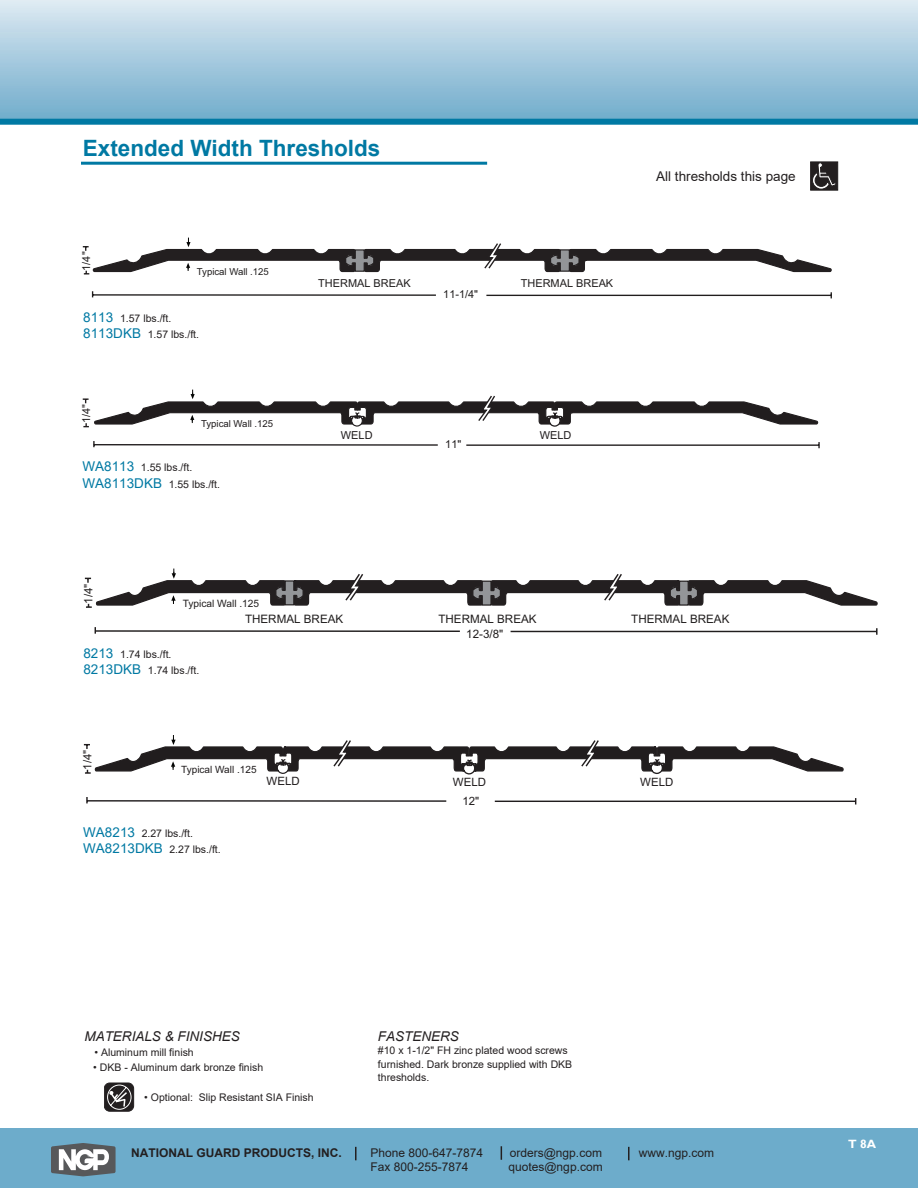
<style>
.page{position:relative;width:918px;height:1188px;background:#fff}
.page>*{position:absolute;margin:0;border:0;box-sizing:border-box;transform-origin:0 0}
.t1{font:700 22.5px "Arial";color:#0079a3}
.t2{font:italic 13.5px "Arial";color:#231f20}
.t3{font:13.5px "Arial";color:#231f20}
.t4{font:12px "Arial";color:#231f20}
.t5{font:700 12px "Arial";color:#231f20}
.t6{font:700 12px "Gill Sans";color:#fff}
.t7{font:11.7px "Arial";color:#211e1e}
.t8{font:11.55px "Arial";color:#211e1e}
.t9{font:11.4px "Arial";color:#211d1e}
.t10{font:10.95px "Arial";color:#211e1e}
.t11{font:10.95px "Arial";color:#211d1e}
.t12{font:10.5px/13.5px "Arial";color:#231f20}
.t13{font:10.2px "Arial";color:#211e1e}
.t14{font:10.05px "Arial";color:#211d1e}
.t15{font:9.6px "Arial";color:#211d1e}
.t16{font:9.6px "Arial";color:#211e1e}
.s1{font-size:13.5px;color:#0079a3}
</style>
<div class="page">
<div style="left:0;top:1128px;width:918px;height:60px;background:#6daccb"></div>
<svg style="left:501px;top:1146px;width:1px;height:14px"></svg>
<svg style="left:355px;top:1147px;width:2px;height:13px"></svg>
<svg style="left:628px;top:1147px;width:2px;height:13px"></svg>
<svg style="left:51px;top:1143px;width:65px;height:33px;background:#90979b"></svg>
<div style="left:0;top:0;width:918px;height:122px;background:linear-gradient(to bottom,#dfeaf3,#6daaca)"></div>
<div style="left:0;top:119px;width:918px;height:6px;background:#0079a3"></div>
<div style="left:104px;top:1083px;width:30px;height:28px;background:#231f20;border-radius:6px"></div>
<div style="left:104px;top:1083px;width:30px;height:28px;border:1px solid #231f20;border-radius:6px"></div>
<svg style="left:107px;top:1084px;width:25px;height:26px"></svg>
<hr style="left:81px;top:162px;width:406px;height:3px;background:#0079a3">
<hr style="left:94px;top:444px;width:344px;height:2px;background:#211d1e">
<hr style="left:466px;top:444px;width:353px;height:2px;background:#211d1e">
<svg style="left:83px;top:390px;width:735px;height:38px"></svg>
<svg style="left:811px;top:162px;width:27px;height:28px"></svg>
<svg style="left:812px;top:163px;width:24px;height:26px"></svg>
<hr style="left:93px;top:294px;width:343px;height:2px;background:#211e1e">
<hr style="left:486px;top:295px;width:345px;height:1px;background:#211e1e">
<svg style="left:83px;top:238px;width:749px;height:36px"></svg>
<svg style="left:876px;top:628px;width:2px;height:7px"></svg>
<hr style="left:95px;top:630px;width:365px;height:2px;background:#211e1e">
<hr style="left:511px;top:631px;width:366px;height:1px;background:#211e1e">
<svg style="left:85px;top:569px;width:793px;height:39px"></svg>
<hr style="left:87px;top:800px;width:359px;height:2px;background:#211d1e">
<hr style="left:495px;top:801px;width:361px;height:1px;background:#211d1e">
<svg style="left:84px;top:735px;width:760px;height:40px"></svg>
<p class="t1" style="left:83px;top:132px;width:299px">Extended Width Thresholds</p>
<p class="t10" style="left:79px;top:271px;width:21px;rotate:-90deg">1/4"</p>
<p class="t16" style="left:197px;top:265px;width:74px">Typical Wall .125</p>
<p class="t12" style="left:83px;top:311px;width:90px"><span class="s1">8113</span> 1.57 lbs./ft.</p>
<p class="t12" style="left:83px;top:327px;width:117px"><span class="s1">8113DKB</span> 1.57 lbs./ft.</p>
<p class="t11" style="left:79px;top:423px;width:21px;rotate:-90deg">1/4"</p>
<p class="t15" style="left:201px;top:417px;width:74px">Typical Wall .125</p>
<p class="t12" style="left:82px;top:461px;width:111px"><span class="s1">WA8113</span> 1.55 lbs./ft.</p>
<p class="t12" style="left:82px;top:477px;width:139px"><span class="s1">WA8113DKB</span> 1.55 lbs./ft.</p>
<p class="t10" style="left:318px;top:276px;width:94px">THERMAL BREAK</p>
<p class="t10" style="left:521px;top:276px;width:94px">THERMAL BREAK</p>
<p class="t10" style="left:443px;top:287px;width:36px">11-1/4"</p>
<p class="t11" style="left:341px;top:427px;width:33px">WELD</p>
<p class="t11" style="left:540px;top:427px;width:33px">WELD</p>
<p class="t11" style="left:445px;top:437px;width:18px">11"</p>
<p class="t3" style="left:656px;top:167px;width:141px">All thresholds this page</p>
<p class="t8" style="left:81px;top:604px;width:22px;rotate:-90deg">1/4"</p>
<p class="t13" style="left:183px;top:596px;width:78px">Typical Wall .125</p>
<p class="t7" style="left:245px;top:611px;width:100px">THERMAL BREAK</p>
<p class="t7" style="left:438px;top:611px;width:100px">THERMAL BREAK</p>
<p class="t7" style="left:631px;top:611px;width:100px">THERMAL BREAK</p>
<p class="t7" style="left:466px;top:625px;width:39px">12-3/8"</p>
<p class="t12" style="left:83px;top:647px;width:90px"><span class="s1">8213</span> 1.74 lbs./ft.</p>
<p class="t12" style="left:83px;top:663px;width:117px"><span class="s1">8213DKB</span> 1.74 lbs./ft.</p>
<p class="t9" style="left:80px;top:770px;width:21px;rotate:-90deg">1/4"</p>
<p class="t14" style="left:181px;top:763px;width:77px">Typical Wall .125</p>
<p class="t12" style="left:83px;top:826px;width:111px"><span class="s1">WA8213</span> 2.27 lbs./ft.</p>
<p class="t12" style="left:83px;top:842px;width:139px"><span class="s1">WA8213DKB</span> 2.27 lbs./ft.</p>
<p class="t9" style="left:267px;top:773px;width:35px">WELD</p>
<p class="t9" style="left:453px;top:775px;width:35px">WELD</p>
<p class="t9" style="left:463px;top:793px;width:18px">12"</p>
<p class="t9" style="left:640px;top:774px;width:35px">WELD</p>
<p class="t2" style="left:84px;top:1028px;width:157px">MATERIALS &amp; FINISHES</p>
<p class="t12" style="left:94px;top:1045px;width:101px">• Aluminum mill finish</p>
<p class="t12" style="left:93px;top:1060px;width:171px">• DKB - Aluminum dark bronze finish</p>
<p class="t12" style="left:144px;top:1090px;width:171px">• Optional: Slip Resistant SIA Finish</p>
<p class="t2" style="left:378px;top:1027px;width:83px">FASTENERS</p>
<p class="t12" style="left:378px;top:1044px;width:196px">#10 x 1-1/2" FH zinc plated wood screws furnished. Dark bronze supplied with DKB thresholds.</p>
<p class="t5" style="left:131px;top:1144px;width:212px">NATIONAL GUARD PRODUCTS, INC.</p>
<p class="t4" style="left:370px;top:1144px;width:114px">Phone 800-647-7874</p>
<p class="t4" style="left:510px;top:1144px;width:94px">orders@ngp.com</p>
<p class="t4" style="left:639px;top:1144px;width:77px">www.ngp.com</p>
<p class="t4" style="left:370px;top:1158px;width:100px">Fax 800-255-7874</p>
<p class="t4" style="left:508px;top:1158px;width:96px">quotes@ngp.com</p>
<p class="t6" style="left:848px;top:1136px;width:29px">T 8A</p>
</div>
